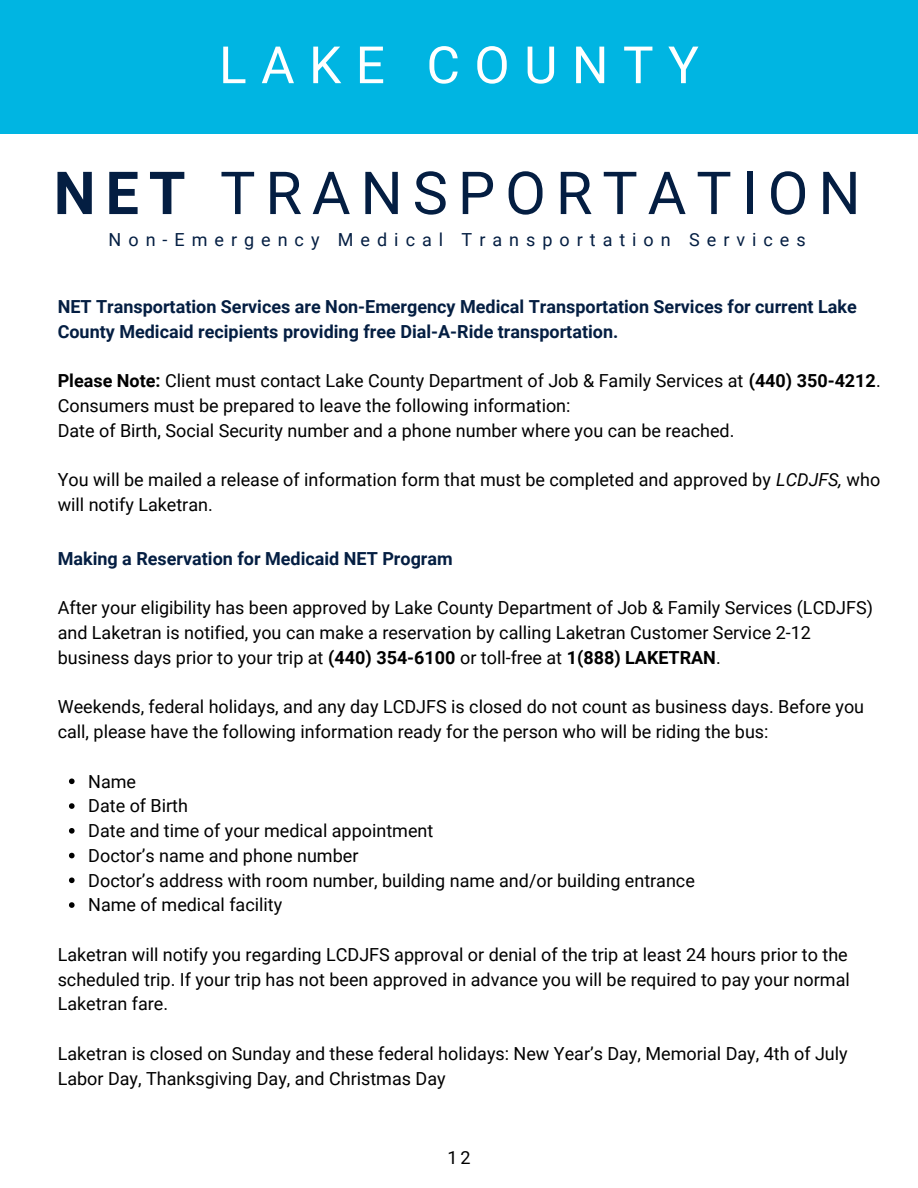
<style>
.page{position:relative;width:918px;height:1188px;background:#fff}
.page>*{position:absolute;margin:0;border:0;box-sizing:border-box;transform-origin:0 0}
.t1{font:59.4px "Roboto";letter-spacing:.17em;color:#041e42}
.t2{font:51.45px "Roboto";letter-spacing:.28em;color:#fff}
.t3{font:18px/24.8px "Roboto";color:#000}
.t4{font:700 18px/24.8px "Roboto";color:#041e42}
.t5{font:18px "Roboto";letter-spacing:.39em;color:#041e42}
.s1{font-weight:700}
.s2{font-style:italic}
</style>
<div class="page">
<svg style="left:69px;top:778px;width:6px;height:6px"></svg>
<svg style="left:69px;top:803px;width:6px;height:6px"></svg>
<svg style="left:69px;top:828px;width:6px;height:6px"></svg>
<svg style="left:69px;top:853px;width:6px;height:5px"></svg>
<svg style="left:69px;top:878px;width:6px;height:5px"></svg>
<svg style="left:69px;top:902px;width:6px;height:6px"></svg>
<div style="left:0;top:0;width:918px;height:133px;background:#00b5e2"></div>
<p class="t2" style="left:219px;top:35px;width:481px">LAKE COUNTY</p>
<p class="t1" style="left:54px;top:159px;width:808px"><span class="s1">NET</span> TRANSPORTATION</p>
<p class="t5" style="left:109px;top:229px;width:699px">Non-Emergency Medical Transportation Services</p>
<p class="t4" style="left:58px;top:294px;width:801px">NET Transportation Services are Non-Emergency Medical Transportation Services for current Lake<br>County Medicaid recipients providing free Dial-A-Ride transportation.</p>
<p class="t3" style="left:58px;top:369px;width:825px"><span class="s1">Please Note:</span> Client must contact Lake County Department of Job &amp; Family Services at <span class="s1">(440) 350-4212</span>.<br>Consumers must be prepared to leave the following information:</p>
<p class="t3" style="left:58px;top:418px;width:678px">Date of Birth, Social Security number and a phone number where you can be reached.</p>
<p class="t3" style="left:58px;top:468px;width:824px">You will be mailed a release of information form that must be completed and approved by <span class="s2">LCDJFS,</span> who will notify Laketran.</p>
<h2 class="t4" style="left:58px;top:546px;width:396px">Making a Reservation for Medicaid NET Program</h2>
<h1 class="t3" style="left:58px;top:596px;width:817px">After your eligibility has been approved by Lake County Department of Job &amp; Family Services (LCDJFS) and Laketran is notified, you can make a reservation by calling Laketran Customer Service 2-12 business days prior to your trip at <span class="s1">(440) 354-6100</span> or toll-free at <span class="s1">1(888) LAKETRAN</span>.</h1>
<p class="t3" style="left:58px;top:695px;width:808px">Weekends, federal holidays, and any day LCDJFS is closed do not count as business days. Before you call, please have the following information ready for the person who will be riding the bus:</p>
<h3 class="t3" style="left:88px;top:769px;width:49px">Name</h3>
<p class="t3" style="left:88px;top:794px;width:101px">Date of Birth</p>
<p class="t3" style="left:88px;top:818px;width:347px">Date and time of your medical appointment</p>
<p class="t3" style="left:88px;top:843px;width:272px">Doctor’s name and phone number</p>
<h3 class="t3" style="left:88px;top:868px;width:608px">Doctor’s address with room number, building name and/or building entrance</h3>
<p class="t3" style="left:88px;top:893px;width:195px">Name of medical facility</p>
<p class="t3" style="left:58px;top:942px;width:794px;text-align:justify">Laketran will notify you regarding LCDJFS approval or denial of the trip at least 24 hours prior to the scheduled trip. If your trip has not been approved in advance you will be required to pay your normal Laketran fare.</p>
<p class="t3" style="left:58px;top:1041px;width:792px">Laketran is closed on Sunday and these federal holidays: New Year’s Day, Memorial Day, 4th of July<br>Labor Day, Thanksgiving Day, and Christmas Day</p>
<p class="t3" style="left:447px;top:1145px;width:25px">12</p>
</div>
